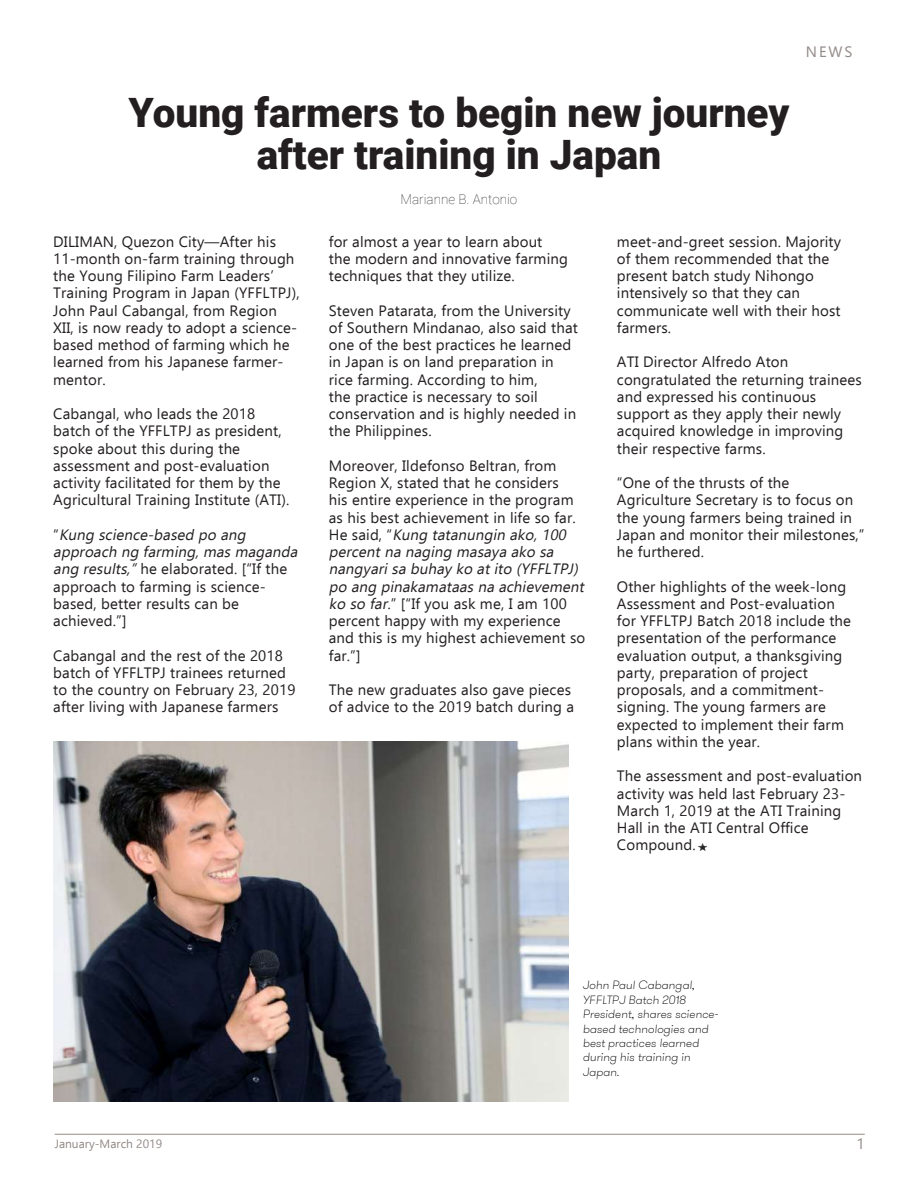
<style>
.page{position:relative;width:918px;height:1188px;background:#fff}
.page>*{position:absolute;margin:0;border:0;box-sizing:border-box;transform-origin:0 0}
.t1{font:900 40.5px/42px "Roboto";color:#231f20;text-align:center}
.t2{font:15px/17.2px "Ebrima";letter-spacing:.01em;color:#231f20}
.t3{font:15px "Ebrima";color:#928a87}
.t4{font:100 13.5px "Roboto";color:#231f20}
.t5{font:italic 100 12px/14.4px "GT Walsheim Pro";color:#000}
.t6{font:12px "Ebrima";color:#928a87}
.s1{font-style:italic}
</style>
<div class="page">
<hr style="left:55px;top:1134px;width:810px;height:1px;background:#908b87">
<svg style="left:699px;top:843px;width:7px;height:7px"></svg>
<img style="left:53px;top:742px;width:515px;height:360px">
<p class="t3" style="left:806px;top:41px;width:48px">NEWS</p>
<h1 class="t1" style="left:129px;top:90px;width:662px">Young farmers to begin new journey after training in Japan</h1>
<p class="t4" style="left:401px;top:189px;width:118px">Marianne B. Antonio</p>
<p class="t2" style="left:53px;top:232px;width:248px">DILIMAN, Quezon City—After his<br>11-month on-farm training through the Young Filipino Farm Leaders’<br>Training Program in Japan (YFFLTPJ),<br>John Paul Cabangal, from Region<br>XII, is now ready to adopt a science&shy;based method of farming which he learned from his Japanese farmer&shy;mentor.</p>
<p class="t2" style="left:53px;top:405px;width:238px">Cabangal, who leads the 2018 batch of the YFFLTPJ as president, spoke about this during the assessment and post-evaluation activity facilitated for them by the Agricultural Training Institute (ATI).</p>
<p class="t2" style="left:53px;top:526px;width:249px">“ <span class="s1">Kung science-based po ang approach ng farming,masmaganda ang results,”</span>he elaborated. [“If the approach to farming is science&shy;based, better results can be achieved.”]</p>
<p class="t2" style="left:53px;top:646px;width:244px">Cabangal and the rest of the 2018 batch of YFFLTPJ trainees returned to the country on February 23, 2019 after living with Japanese farmers</p>
<p class="t2" style="left:329px;top:232px;width:241px">for almost a year to learn about<br>the modern and innovative farming techniques that they utilize.</p>
<p class="t2" style="left:329px;top:301px;width:251px">Steven Patarata, from the University of Southern Mindanao, also said that one of the best practices he learned in Japan is on land preparation in rice farming. According to him,<br>the practice is necessary to soil conservation and is highly needed in the Philippines.</p>
<p class="t2" style="left:329px;top:457px;width:260px">Moreover, Ildefonso Beltran, from<br>Region X, stated that he considers<br>his entire experience in the program as his best achievement in life so far.<br>H e sa i d , “ <span class="s1">Kung tatanungin ako,100 percentna naging masaya ako sa nangyarisa buhay ko atito (YFFLTPJ) po ang pinakamataasna achievement ko so far.</span>” [“If you ask me, I am 100 percent happy with my experience and this is my highest achievement so far.”]</p>
<p class="t2" style="left:329px;top:681px;width:247px">The new graduates also gave pieces of advice to the 2019 batch during a</p>
<p class="t2" style="left:617px;top:232px;width:226px">meet-and-greet session. Majority of them recommended that the present batch study Nihongo intensively so that they can communicate well with their host farmers.</p>
<p class="t2" style="left:617px;top:353px;width:246px">ATI Director Alfredo Aton congratulated the returning trainees and expressed his continuous support as they apply their newly acquired knowledge in improving their respective farms.</p>
<p class="t2" style="left:617px;top:474px;width:249px">“One of the thrusts of the<br>Agriculture Secretary is to focus on the young farmers being trained in<br>Japan and monitor their milestones,” he furthered.</p>
<p class="t2" style="left:617px;top:577px;width:236px">Other highlights of the week-long<br>Assessment and Post-evaluation for YFFLTPJ Batch 2018 include the presentation of the performance evaluation output, a thanksgiving party, preparation of project proposals, and a commitment&shy;signing. The young farmers are expected to implement their farm plans within the year.</p>
<p class="t2" style="left:617px;top:767px;width:247px">The assessment and post-evaluation activity was held last February 23-<br>March 1, 2019 at the ATI Training<br>Hall in the ATI Central Office<br>Compound.</p>
<p class="t5" style="left:583px;top:978px;width:137px">John Paul Cabangal,<br>YFFLTPJ Batch 2018<br>President, shares science&shy;based technologies and best practices learned during his training in<br>Japan.</p>
<p class="t6" style="left:55px;top:1135px;width:109px">January-March 2019</p>
<p class="t3" style="left:857px;top:1133px;width:10px">1</p>
</div>
